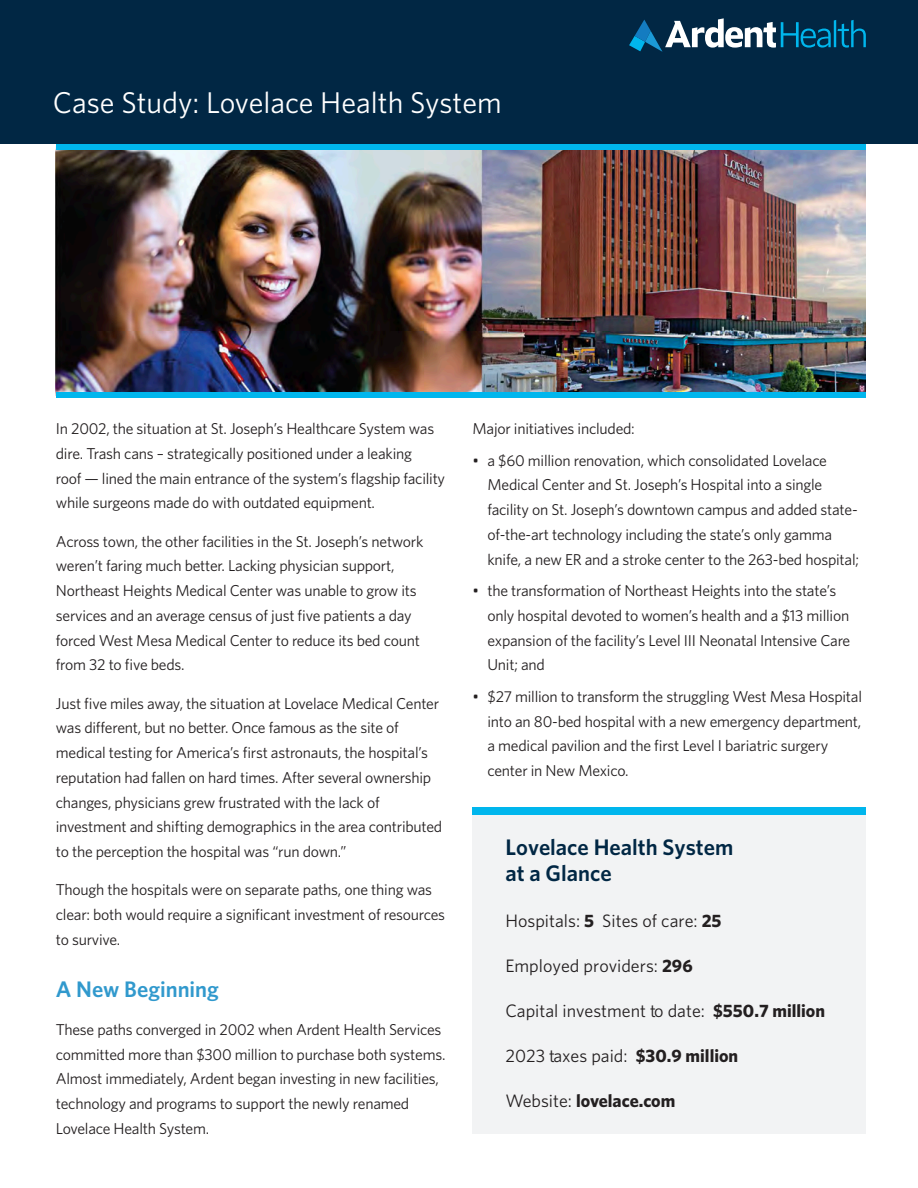
<style>
.page{position:relative;width:918px;height:1188px;background:#fff}
.page>*{position:absolute;margin:0;border:0;box-sizing:border-box;transform-origin:0 0}
.t1{font:30px "Whitney";color:#fff}
.t2{font:600 22.5px/25.8px "Whitney";color:#012744}
.t3{font:600 22.5px "Whitney";color:#3199cd}
.t4{font:18px "Whitney";color:#231f20}
.t5{font:700 18px "Whitney";color:#231f20}
.t6{font:15.75px/24.8px "Whitney";letter-spacing:-.015em;color:#231f20}
.s1{font-weight:700}
.s2{font-weight:400}
</style>
<div class="page">
<div style="left:0;top:0;width:918px;height:144px;background:#012744"></div>
<img style="left:56px;top:149px;width:809px;height:243px">
<div style="left:56px;top:144px;width:810px;height:5px;background:#00b6ed"></div>
<div style="left:56px;top:392px;width:810px;height:6px;background:#00b6ed"></div>
<div style="left:472px;top:815px;width:394px;height:319px;background:#f2f3f4"></div>
<div style="left:472px;top:808px;width:394px;height:7px;background:#00b6ed"></div>
<svg style="left:629px;top:18px;width:237px;height:34px"></svg>
<p class="t1" style="left:53px;top:82px;width:450px">Case Study: Lovelace Health System</p>
<p class="t6" style="left:56px;top:416px;width:391px">In 2002, the situation at St. Joseph’s Healthcare System was dire. Trash cans – strategically positioned under a leaking<br>roof — lined the main entrance of the system’s flagship facility while surgeons made do with outdated equipment.</p>
<p class="t6" style="left:56px;top:528px;width:369px">Across town, the other facilities in the St. Joseph’s network weren’t faring much better. Lacking physician support, Northeast Heights Medical Center was unable to grow its services and an average census of just five patients a day forced West Mesa Medical Center to reduce its bed count from 32 to five beds.</p>
<p class="t6" style="left:56px;top:690px;width:388px">Just five miles away, the situation at Lovelace Medical Center was different, but no better. Once famous as the site of medical testing for America’s first astronauts, the hospital’s reputation had fallen on hard times. After several ownership changes, physicians grew frustrated with the lack of investment and shifting demographics in the area contributed to the perception the hospital was “run down.”</p>
<p class="t6" style="left:56px;top:877px;width:391px">Though the hospitals were on separate paths, one thing was clear: both would require a significant investment of resources to survive.</p>
<p class="t3" style="left:56px;top:974px;width:165px">A New Beginning</p>
<p class="t6" style="left:56px;top:1017px;width:391px">These paths converged in 2002 when Ardent Health Services committed more than $300 million to purchase both systems.<br>Almost immediately, Ardent began investing in new facilities, technology and programs to support the newly renamed Lovelace Health System.</p>
<p class="t6" style="left:472px;top:416px;width:164px">Major initiatives included:</p>
<p class="t6" style="left:488px;top:447px;width:373px;text-indent:-15px">• a $60 million renovation, which consolidated Lovelace Medical Center and St. Joseph’s Hospital into a single facility on St. Joseph’s downtown campus and added state&shy;of-the-art technology including the state’s only gamma knife, a new ER and a stroke center to the 263-bed hospital;</p>
<p class="t6" style="left:488px;top:578px;width:364px;text-indent:-15px">• the transformation of Northeast Heights into the state’s only hospital devoted to women’s health and a $13 million expansion of the facility’s Level III Neonatal Intensive Care Unit; and</p>
<p class="t6" style="left:488px;top:684px;width:376px;text-indent:-15px">• $27 million to transform the struggling West Mesa Hospital into an 80-bed hospital with a new emergency department, a medical pavilion and the first Level I bariatric surgery center in New Mexico.</p>
<p class="t2" style="left:505px;top:834px;width:229px">Lovelace Health System at a Glance</p>
<p class="t4" style="left:505px;top:909px;width:218px">Hospitals: <span class="s1">5</span> Sites of care: <span class="s1">25</span></p>
<p class="t4" style="left:505px;top:954px;width:189px">Employed providers: <span class="s1">296</span></p>
<p class="t4" style="left:505px;top:999px;width:321px">Capital investment to date: <span class="s1">$550.7 million</span></p>
<p class="t4" style="left:505px;top:1044px;width:234px">2023 taxes paid: <span class="s1">$30.9 million</span></p>
<p class="t5" style="left:505px;top:1088px;width:171px"><span class="s2">Website:</span> lovelace.com</p>
</div>
